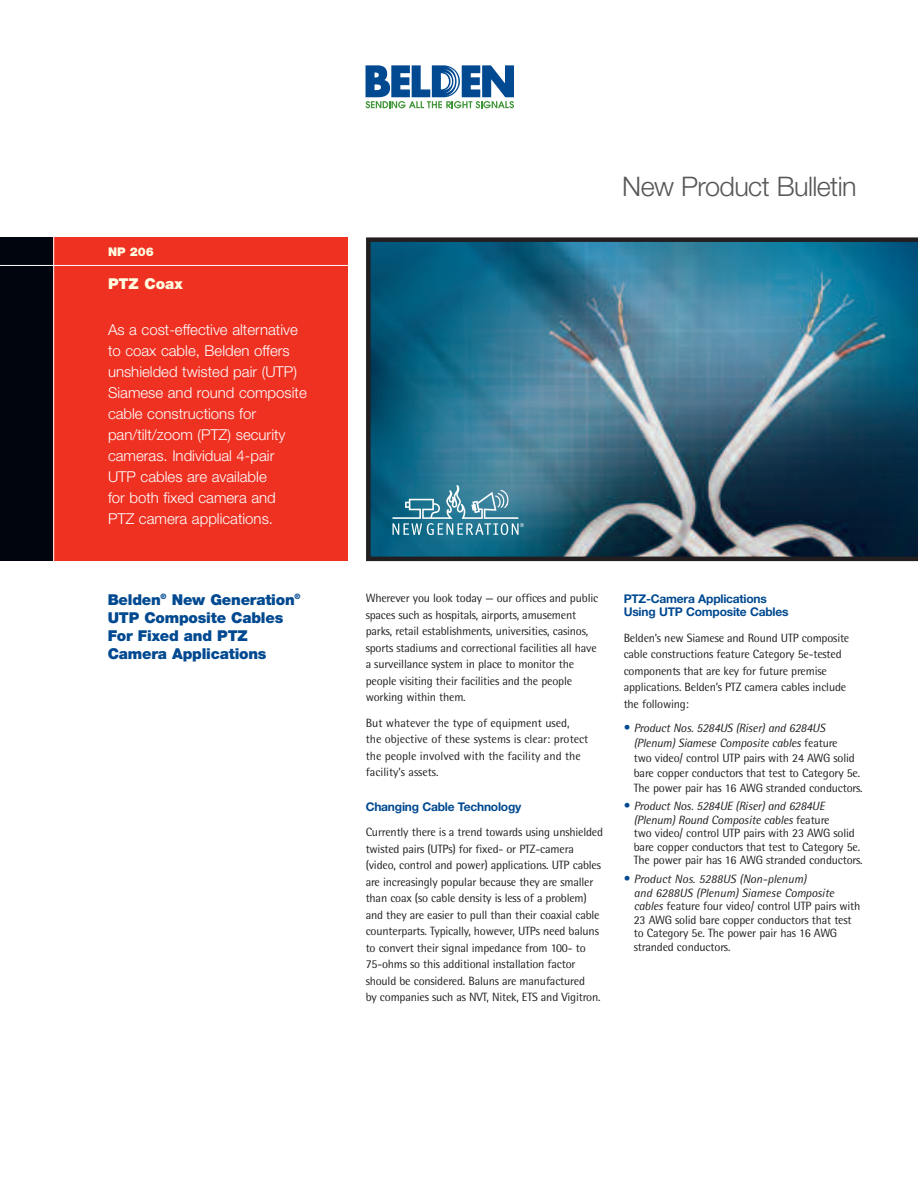
<style>
.page{position:relative;width:918px;height:1188px;background:#fff}
.page>*{position:absolute;margin:0;border:0;box-sizing:border-box;transform-origin:0 0}
.t1{font:300 27px "Helvetica Neue";letter-spacing:-.02em;color:#57585a}
.t2{font:300 15px/21px "Helvetica Neue";color:#fff}
.t3{font:900 15px/18px "Helvetica Neue";letter-spacing:-.015em;color:#014990}
.t4{font:900 15px "Helvetica Neue";color:#fffce0}
.t5{font:12px/16.5px "Rotis Semi Sans";letter-spacing:-.015em;color:#231f20}
.t6{font:700 12px/13.5px "Helvetica Neue";letter-spacing:-.015em;color:#014990}
.t7{font:900 12px "Helvetica Neue";color:#fffce0}
.s1{font-family:"Helvetica Neue";font-weight:900;font-size:13.5px;color:#014990}
.s2{font-style:italic}
</style>
<div class="page">
<div style="left:0;top:237px;width:54px;height:324px;background:#01060e"></div>
<div style="left:54px;top:237px;width:294px;height:324px;background:#ef3122"></div>
<hr style="left:53px;top:237px;width:1px;height:326px;background:#fff">
<img style="left:366px;top:237px;width:552px;height:324px">
<svg style="left:366px;top:65px;width:148px;height:43px"></svg>
<hr style="left:0;top:265px;width:349px;height:1px;background:#fff">
<svg style="left:392px;top:485px;width:132px;height:50px;background:#4d8ea5"></svg>
<p class="t7" style="left:108px;top:247px;width:48px">NP 206</p>
<p class="t4" style="left:108px;top:278px;width:76px">PTZ Coax</p>
<p class="t2" style="left:108px;top:320px;width:200px">As a cost-effective alternative to coax cable, Belden offers unshielded twisted pair (UTP)<br>Siamese and round composite cable constructions for pan/tilt/zoom (PTZ) security cameras. Individual 4-pair<br>UTP cables are available<br>for both fixed camera and<br>PTZ camera applications.</p>
<h1 class="t1" style="left:622px;top:177px;width:236px">New Product Bulletin</h1>
<p class="t3" style="left:108px;top:592px;width:194px">Belden<sup>®</sup> New Generation<sup>®<br></sup>UTP Composite Cables<br>For Fixed and PTZ<br>Camera Applications</p>
<p class="t5" style="left:366px;top:591px;width:234px">Wherever you look today — our offices and public spaces such as hospitals, airports, amusement parks, retail establishments, universities, casinos, sports stadiums and correctional facilities all have a surveillance system in place to monitor the people visiting their facilities and the people working within them.</p>
<p class="t5" style="left:366px;top:716px;width:224px">But whatever the type of equipment used, the objective of these systems is clear: protect the people involved with the facility and the facility’s assets.</p>
<p class="t6" style="left:366px;top:801px;width:157px">Changing Cable Technology</p>
<p class="t5" style="left:366px;top:825px;width:239px">Currently there is a trend towards using unshielded twisted pairs (UTPs) for fixed- or PTZ-camera (video, control and power) applications. UTP cables are increasingly popular because they are smaller than coax (so cable density is less of a problem) and they are easier to pull than their coaxial cable counterparts. Typically, however, UTPs need baluns to convert their signal impedance from 100- to 75-ohms so this additional installation factor should be considered. Baluns are manufactured<br>by companies such as NVT, Nitek, ETS and Vigitron.</p>
<p class="t6" style="left:624px;top:593px;width:166px">PTZ-Camera Applications<br>Using UTP Composite Cables</p>
<p class="t5" style="left:624px;top:630px;width:227px">Belden’s new Siamese and Round UTP composite cable constructions feature Category 5e-tested components that are key for future premise applications. Belden’s PTZ camera cables include the following:</p>
<p class="t5" style="left:634px;top:721px;width:230px;line-height:15px;text-indent:-10px"><span class="s1">•</span> <span class="s2">Product Nos. 5284US (Riser) and 6284US (Plenum) Siamese Composite cables</span> feature<br>two video/ control UTP pairs with 24 AWG solid bare copper conductors that test to Category 5e.<br>The power pair has 16 AWG stranded conductors.</p>
<p class="t5" style="left:634px;top:801px;width:230px;line-height:13.5px;text-indent:-10px"><span class="s1">•</span> <span class="s2">Product Nos. 5284UE (Riser) and 6284UE (Plenum) Round Composite cables</span> feature<br>two video/ control UTP pairs with 23 AWG solid bare copper conductors that test to Category 5e.<br>The power pair has 16 AWG stranded conductors.</p>
<p class="t5" style="left:634px;top:874px;width:228px;line-height:13.5px;text-indent:-10px"><span class="s1">•</span> <span class="s2">Product Nos. 5288US (Non-plenum)<br>and 6288US (Plenum) Siamese Composite cables</span> feature four video/ control UTP pairs with 23 AWG solid bare copper conductors that test to Category 5e. The power pair has 16 AWG stranded conductors.</p>
</div>
